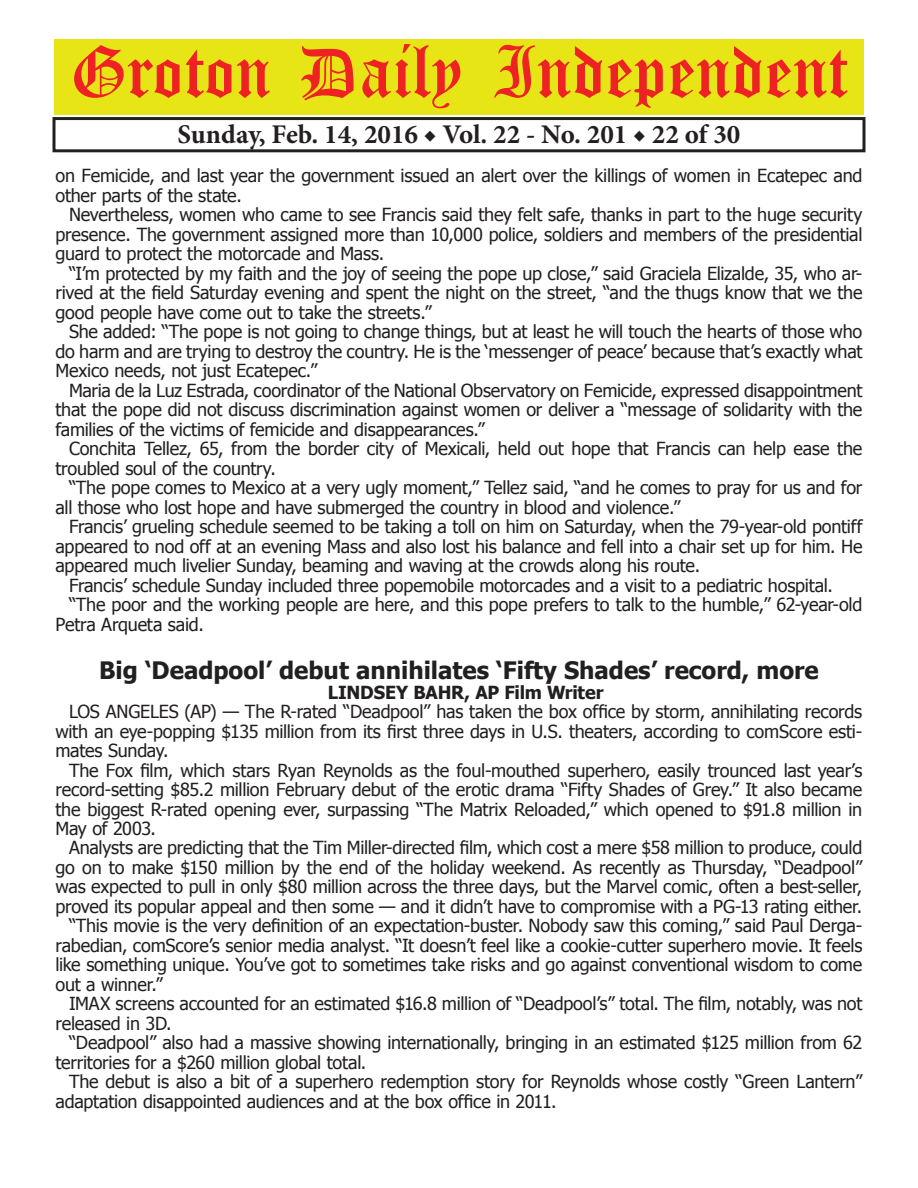
<style>
.page{position:relative;width:918px;height:1188px;background:#fff}
.page>*{position:absolute;margin:0;border:0;box-sizing:border-box;transform-origin:0 0}
.t1{font:54px "Old English Five";color:#ee2123}
.t2{font:700 27px "Minion Pro";color:#231f20}
.t3{font:700 24px "Tahoma";color:#231f20}
.t4{font:18px/19.5px "Tahoma";letter-spacing:-.01em;color:#231f20;text-align:justify}
.t5{font:700 18px "Tahoma";letter-spacing:-.015em;color:#231f20}
</style>
<div class="page">
<div style="left:52px;top:117px;width:814px;height:35px;border:3px solid #231f20"></div>
<div style="left:54px;top:40px;width:810px;height:75px;background:#e7e515"></div>
<h1 class="t1" style="left:70px;top:47px;width:779px">Groton Daily Independent</h1>
<h2 class="t2" style="left:178px;top:116px;width:564px">Sunday, Feb. 14, 2016 ◆ Vol. 22 - No. 201 ◆ 22 of 30</h2>
<p class="t4" style="left:56px;top:165px;width:808px">on Femicide, and last year the government issued an alert over the killings of women in Ecatepec and other parts of the state.</p>
<p class="t4" style="left:56px;top:204px;width:808px;text-indent:14px">Nevertheless, women who came to see Francis said they felt safe, thanks in part to the huge security presence. The government assigned more than 10,000 police, soldiers and members of the presidential guard to protect the motorcade and Mass.</p>
<p class="t4" style="left:56px;top:263px;width:808px;text-indent:14px">“I’m protected by my faith and the joy of seeing the pope up close,” said Graciela Elizalde, 35, who ar&shy;rived at the field Saturday evening and spent the night on the street, “and the thugs know that we the good people have come out to take the streets.”</p>
<p class="t4" style="left:56px;top:321px;width:808px;text-indent:14px">She added: “The pope is not going to change things, but at least he will touch the hearts of those who do harm and are trying to destroy the country. He is the ‘messenger of peace’ because that’s exactly what Mexico needs, not just Ecatepec.”</p>
<p class="t4" style="left:56px;top:380px;width:808px;text-indent:14px">Maria de la Luz Estrada, coordinator of the National Observatory on Femicide, expressed disappointment that the pope did not discuss discrimination against women or deliver a “message of solidarity with the families of the victims of femicide and disappearances.”</p>
<p class="t4" style="left:56px;top:438px;width:808px;text-indent:14px">Conchita Tellez, 65, from the border city of Mexicali, held out hope that Francis can help ease the troubled soul of the country.</p>
<p class="t4" style="left:56px;top:477px;width:808px;text-indent:14px">“The pope comes to Mexico at a very ugly moment,” Tellez said, “and he comes to pray for us and for all those who lost hope and have submerged the country in blood and violence.”</p>
<p class="t4" style="left:69px;top:516px;width:795px">Francis’ grueling schedule seemed to be taking a toll on him on Saturday, when the 79-year-old pontiff</p>
<p class="t4" style="left:56px;top:536px;width:809px">appeared to nod off at an evening Mass and also lost his balance and fell into a chair set up for him. He</p>
<p class="t4" style="left:56px;top:555px;width:646px">appeared much livelier Sunday, beaming and waving at the crowds along his route.</p>
<p class="t4" style="left:69px;top:575px;width:765px">Francis’ schedule Sunday included three popemobile motorcades and a visit to a pediatric hospital.</p>
<p class="t4" style="left:69px;top:594px;width:795px">“The poor and the working people are here, and this pope prefers to talk to the humble,” 62-year-old</p>
<p class="t4" style="left:56px;top:613px;width:150px">Petra Arqueta said.</p>
<h3 class="t3" style="left:99px;top:653px;width:721px">Big ‘Deadpool’ debut annihilates ‘Fifty Shades’ record, more</h3>
<p class="t5" style="left:328px;top:679px;width:277px">LINDSEY BAHR, AP Film Writer</p>
<p class="t4" style="left:56px;top:701px;width:808px;text-indent:14px">LOS ANGELES (AP) — The R-rated “Deadpool” has taken the box office by storm, annihilating records with an eye-popping $135 million from its first three days in U.S. theaters, according to comScore esti&shy;mates Sunday.</p>
<p class="t4" style="left:56px;top:759px;width:808px;text-indent:14px">The Fox film, which stars Ryan Reynolds as the foul-mouthed superhero, easily trounced last year’s record-setting $85.2 million February debut of the erotic drama “Fifty Shades of Grey.” It also became the biggest R-rated opening ever, surpassing “The Matrix Reloaded,” which opened to $91.8 million in May of 2003.</p>
<p class="t4" style="left:69px;top:837px;width:795px">Analysts are predicting that the Tim Miller-directed film, which cost a mere $58 million to produce, could</p>
<p class="t4" style="left:56px;top:857px;width:808px">go on to make $150 million by the end of the holiday weekend. As recently as Thursday, “Deadpool”</p>
<p class="t4" style="left:56px;top:876px;width:808px">was expected to pull in only $80 million across the three days, but the Marvel comic, often a best-seller,</p>
<p class="t4" style="left:56px;top:896px;width:808px">proved its popular appeal and then some — and it didn’t have to compromise with a PG-13 rating either.</p>
<p class="t4" style="left:69px;top:915px;width:795px">“This movie is the very definition of an expectation-buster. Nobody saw this coming,” said Paul Derga-</p>
<p class="t4" style="left:56px;top:935px;width:808px">rabedian, comScore’s senior media analyst. “It doesn’t feel like a cookie-cutter superhero movie. It feels</p>
<p class="t4" style="left:56px;top:954px;width:808px">like something unique. You’ve got to sometimes take risks and go against conventional wisdom to come</p>
<p class="t4" style="left:56px;top:974px;width:109px">out a winner.”</p>
<p class="t4" style="left:69px;top:993px;width:795px">IMAX screens accounted for an estimated $16.8 million of “Deadpool’s” total. The film, notably, was not</p>
<p class="t4" style="left:56px;top:1013px;width:118px">released in 3D.</p>
<p class="t4" style="left:69px;top:1032px;width:795px">“Deadpool” also had a massive showing internationally, bringing in an estimated $125 million from 62</p>
<p class="t4" style="left:56px;top:1052px;width:312px">territories for a $260 million global total.</p>
<p class="t4" style="left:69px;top:1071px;width:795px">The debut is also a bit of a superhero redemption story for Reynolds whose costly “Green Lantern”</p>
<p class="t4" style="left:56px;top:1091px;width:503px">adaptation disappointed audiences and at the box office in 2011.</p>
</div>
